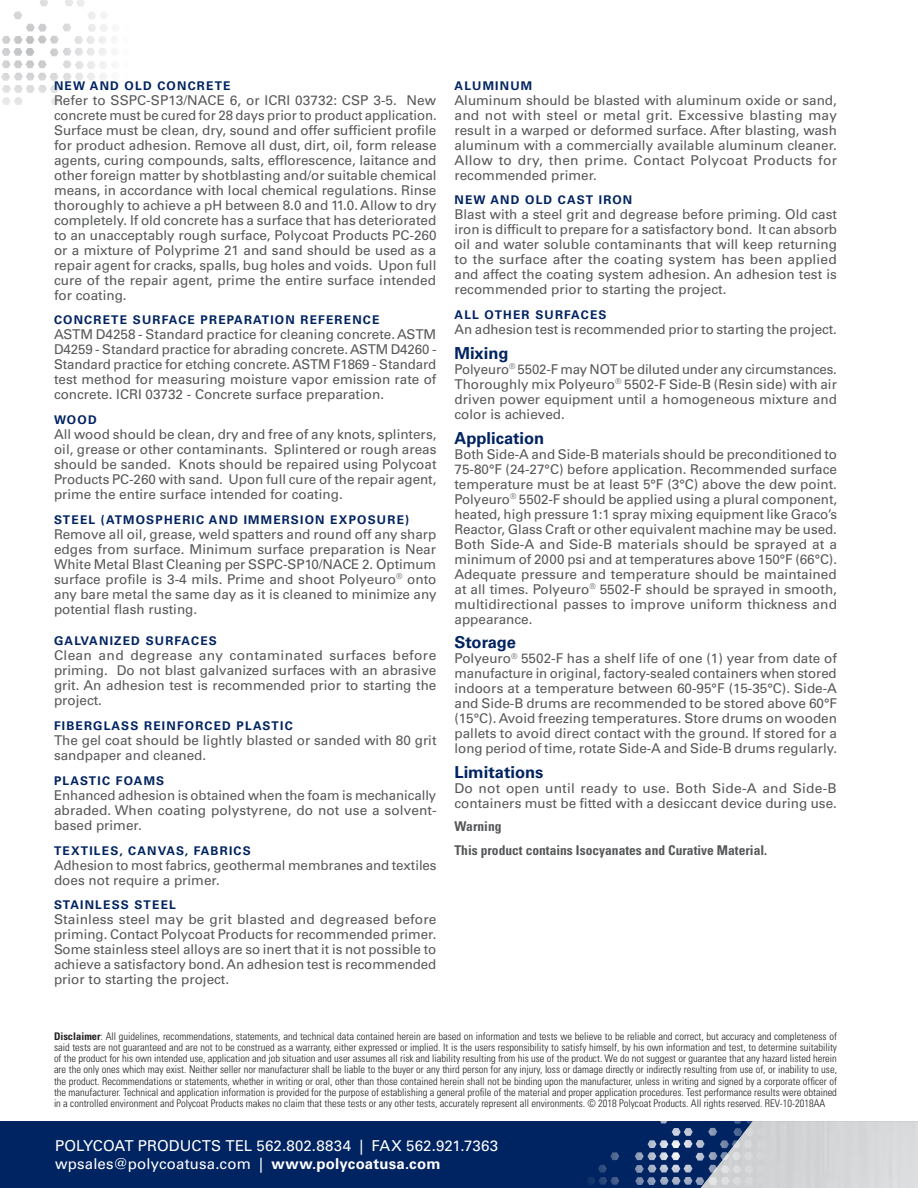
<style>
.page{position:relative;width:918px;height:1188px;background:#fff}
.page>*{position:absolute;margin:0;border:0;box-sizing:border-box;transform-origin:0 0}
.t1{font:700 16.5px "Univers LT Std";color:#002361}
.t2{font:15px/18px "Univers LT Std";letter-spacing:.01em;color:#fff}
.Body{font:13.5px/15px "Univers LT Std";color:#57585a;text-align:justify}
.Body-2{font:700 condensed 13.5px "Univers LT Std";color:#57585a}
.SubHeader{font:700 12px "Univers LT Std";letter-spacing:.1em;color:#002361}
.t3{font:300 condensed 10.5px/11.2px "Univers LT Std";color:#231f20;text-align:justify}
.s1{font-weight:700}
</style>
<div class="page">
<svg style="left:1px;top:0;width:107px;height:105px"></svg>
<div style="left:0;top:1121px;width:918px;height:67px;background:#002361"></div>
<div style="left:700px;top:1121px;width:218px;height:67px;background:#d5d6d8"></div>
<svg style="left:587px;top:1152px;width:32px;height:33px"></svg>
<svg style="left:635px;top:1121px;width:144px;height:64px"></svg>
<p class="SubHeader" style="left:54px;top:78px;width:178px">NEW AND OLD CONCRETE</p>
<p class="Body" style="left:54px;top:92px;width:384px">Refer to SSPC-SP13/NACE 6, or ICRI 03732: CSP 3-5. New concrete must be cured for 28 days prior to product application.<br>Surface must be clean, dry, sound and offer sufficient profile for product adhesion. Remove all dust, dirt, oil, form release agents, curing compounds, salts, efflorescence, laitance and other foreign matter by shotblasting and/or suitable chemical means, in accordance with local chemical regulations. Rinse thoroughly to achieve a pH between 8.0 and 11.0. Allow to dry completely. If old concrete has a surface that has deteriorated to an unacceptably rough surface, Polycoat Products PC-260 or a mixture of Polyprime 21 and sand should be used as a repair agent for cracks, spalls, bug holes and voids. Upon full cure of the repair agent, prime the entire surface intended for coating.</p>
<p class="SubHeader" style="left:54px;top:313px;width:327px">CONCRETE SURFACE PREPARATION REFERENCE</p>
<p class="Body" style="left:54px;top:327px;width:384px">ASTM D4258 - Standard practice for cleaning concrete. ASTM D4259 - Standard practice for abrading concrete. ASTM D4260 - Standard practice for etching concrete. ASTM F1869 - Standard test method for measuring moisture vapor emission rate of concrete. ICRI 03732 - Concrete surface preparation.</p>
<p class="SubHeader" style="left:54px;top:413px;width:44px">WOOD</p>
<p class="Body" style="left:54px;top:427px;width:384px">All wood should be clean, dry and free of any knots, splinters, oil, grease or other contaminants. Splintered or rough areas should be sanded. Knots should be repaired using Polycoat Products PC-260 with sand. Upon full cure of the repair agent, prime the entire surface intended for coating.</p>
<p class="SubHeader" style="left:54px;top:513px;width:357px">STEEL (ATMOSPHERIC AND IMMERSION EXPOSURE)</p>
<p class="Body" style="left:54px;top:527px;width:384px">Remove all oil, grease, weld spatters and round off any sharp edges from surface. Minimum surface preparation is Near White Metal Blast Cleaning per SSPC-SP10/NACE 2. Optimum surface profile is 3-4 mils. Prime and shoot Polyeuro<sup>®</sup> onto any bare metal the same day as it is cleaned to minimize any potential flash rusting.</p>
<p class="SubHeader" style="left:54px;top:634px;width:164px">GALVANIZED SURFACES</p>
<p class="Body" style="left:54px;top:648px;width:384px">Clean and degrease any contaminated surfaces before priming. Do not blast galvanized surfaces with an abrasive grit. An adhesion test is recommended prior to starting the project.</p>
<p class="SubHeader" style="left:54px;top:719px;width:240px">FIBERGLASS REINFORCED PLASTIC</p>
<p class="Body" style="left:54px;top:733px;width:384px">The gel coat should be lightly blasted or sanded with 80 grit sandpaper and cleaned.</p>
<p class="SubHeader" style="left:54px;top:774px;width:112px">PLASTIC FOAMS</p>
<p class="Body" style="left:54px;top:788px;width:384px">Enhanced adhesion is obtained when the foam is mechanically abraded. When coating polystyrene, do not use a solvent&shy;based primer.</p>
<p class="SubHeader" style="left:54px;top:843px;width:198px">TEXTILES, CANVAS, FABRICS</p>
<p class="Body" style="left:54px;top:857px;width:384px">Adhesion to most fabrics, geothermal membranes and textiles does not require a primer.</p>
<p class="SubHeader" style="left:54px;top:898px;width:123px">STAINLESS STEEL</p>
<p class="Body" style="left:54px;top:912px;width:384px">Stainless steel may be grit blasted and degreased before priming. Contact Polycoat Products for recommended primer.<br>Some stainless steel alloys are so inert that it is not possible to achieve a satisfactory bond. An adhesion test is recommended prior to starting the project.</p>
<p class="SubHeader" style="left:454px;top:78px;width:79px">ALUMINUM</p>
<p class="Body" style="left:454px;top:92px;width:384px">Aluminum should be blasted with aluminum oxide or sand, and not with steel or metal grit. Excessive blasting may result in a warped or deformed surface. After blasting, wash aluminum with a commercially available aluminum cleaner.<br>Allow to dry, then prime. Contact Polycoat Products for recommended primer.</p>
<p class="SubHeader" style="left:454px;top:193px;width:179px">NEW AND OLD CAST IRON</p>
<p class="Body" style="left:454px;top:207px;width:384px">Blast with a steel grit and degrease before priming. Old cast iron is difficult to prepare for a satisfactory bond. It can absorb oil and water soluble contaminants that will keep returning to the surface after the coating system has been applied and affect the coating system adhesion. An adhesion test is recommended prior to starting the project.</p>
<p class="SubHeader" style="left:454px;top:308px;width:154px">ALL OTHER SURFACES</p>
<p class="Body" style="left:454px;top:322px;width:384px">An adhesion test is recommended prior to starting the project.</p>
<p class="t1" style="left:454px;top:343px;width:56px">Mixing</p>
<p class="Body" style="left:454px;top:362px;width:384px">Polyeuro<sup>®</sup> 5502-F may NOT be diluted under any circumstances.<br>Thoroughly mix Polyeuro<sup>®</sup> 5502-F Side-B (Resin side) with air driven power equipment until a homogeneous mixture and color is achieved.</p>
<p class="t1" style="left:454px;top:428px;width:91px">Application</p>
<p class="Body" style="left:454px;top:446px;width:384px">Both Side-A and Side-B materials should be preconditioned to 75-80°F (24-27°C) before application. Recommended surface temperature must be at least 5°F (3°C) above the dew point.<br>Polyeuro<sup>®</sup> 5502-F should be applied using a plural component, heated, high pressure 1:1 spray mixing equipment like Graco’s Reactor, Glass Craft or other equivalent machine may be used.<br>Both Side-A and Side-B materials should be sprayed at a minimum of 2000 psi and at temperatures above 150°F (66°C).<br>Adequate pressure and temperature should be maintained at all times. Polyeuro<sup>®</sup> 5502-F should be sprayed in smooth, multidirectional passes to improve uniform thickness and appearance.</p>
<p class="t1" style="left:454px;top:633px;width:63px">Storage</p>
<p class="Body" style="left:454px;top:651px;width:384px">Polyeuro<sup>®</sup> 5502-F has a shelf life of one (1) year from date of manufacture in original, factory-sealed containers when stored indoors at a temperature between 60-95°F (15-35°C). Side-A and Side-B drums are recommended to be stored above 60°F (15°C). Avoid freezing temperatures. Store drums on wooden pallets to avoid direct contact with the ground. If stored for a long period of time, rotate Side-A and Side-B drums regularly.</p>
<p class="t1" style="left:454px;top:763px;width:90px">Limitations</p>
<p class="Body" style="left:454px;top:781px;width:384px">Do not open until ready to use. Both Side-A and Side-B containers must be fitted with a desiccant device during use.</p>
<p class="Body-2" style="left:454px;top:818px;width:49px">Warning</p>
<p class="Body-2" style="left:454px;top:842px;width:314px">This product contains Isocyanates and Curative Material.</p>
<p class="t3" style="left:54px;top:1030px;width:785px"><span class="s1">Disclaimer</span>: All guidelines, recommendations, statements, and technical data contained herein are based on information and tests we believe to be reliable and correct, but accuracy and completeness of said tests are not guaranteed and are not to be construed as a warranty, either expressed or implied. It is the users responsibility to satisfy himself, by his own information and test, to determine suitability of the product for his own intended use, application and job situation and user assumes all risk and liability resulting from his use of the product. We do not suggest or guarantee that any hazard listed herein are the only ones which may exist. Neither seller nor manufacturer shall be liable to the buyer or any third person for any injury, loss or damage directly or indirectly resulting from use of, or inability to use, the product. Recommendations or statements, whether in writing or oral, other than those contained herein shall not be binding upon the manufacturer, unless in writing and signed by a corporate officer of the manufacturer. Technical and application information is provided for the purpose of establishing a general profile of the material and proper application procedures. Test performance results were obtained in a controlled environment and Polycoat Products makes no claim that these tests or any other tests, accurately represent all environments. © 2018 Polycoat Products. All rights reserved. REV-10-2018AA</p>
<p class="t2" style="left:55px;top:1137px;width:445px">POLYCOAT PRODUCTS TEL 562.802.8834 | FAX 562.921.7363 wpsales@polycoatusa.com | <span class="s1">www.polycoatusa.com</span></p>
</div>
